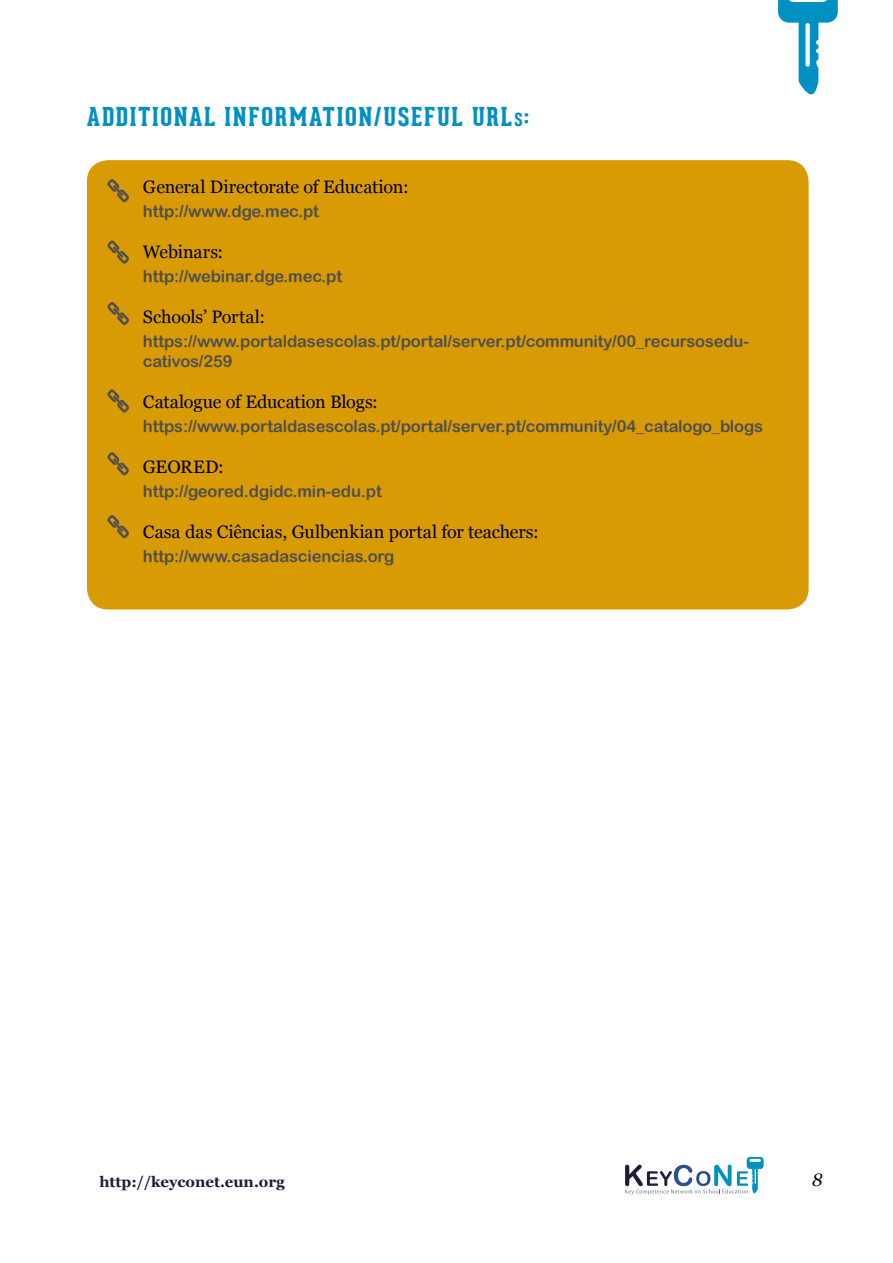
<style>
.page{position:relative;width:893px;height:1263px;background:#fff}
.page>*{position:absolute;margin:0;border:0;box-sizing:border-box;transform-origin:0 0}
.t1{font:800 25.5px "Geared Slab";letter-spacing:.055em;color:#0091c2}
.t2{font:18px "Georgia";letter-spacing:-.005em;color:#000}
.t3{font:italic 18px "Georgia";color:#000}
.t4{font:16.5px/19.8px "Arial Rounded MT Bold";letter-spacing:-.01em;color:#504e50}
.t5{font:700 15px "Georgia";color:#1d1c3b}
.s1{font-size:18px}
</style>
<div class="page">
<svg style="left:625px;top:1157px;width:139px;height:38px"></svg>
<svg style="left:778px;top:0;width:60px;height:94px"></svg>
<div style="left:87px;top:160px;width:722px;height:449px;background:#d99b03;border-radius:21px"></div>
<svg style="left:107px;top:179px;width:22px;height:23px"></svg>
<svg style="left:107px;top:240px;width:22px;height:24px"></svg>
<svg style="left:107px;top:302px;width:22px;height:23px"></svg>
<svg style="left:107px;top:389px;width:22px;height:24px"></svg>
<svg style="left:107px;top:452px;width:22px;height:24px"></svg>
<svg style="left:107px;top:515px;width:22px;height:23px"></svg>
<h1 class="t1" style="left:87px;top:102px;width:443px">ADDITIONAL INFORMATION/USEFUL URL<span class="s1">S</span>:</h1>
<p class="t2" style="left:143px;top:173px;width:267px">General Directorate of Education:</p>
<p class="t4" style="left:143px;top:201px;width:178px">http://www.dge.mec.pt</p>
<p class="t2" style="left:143px;top:238px;width:82px">Webinars:</p>
<p class="t4" style="left:143px;top:266px;width:201px">http://webinar.dge.mec.pt</p>
<p class="t2" style="left:143px;top:303px;width:124px">Schools’ Portal:</p>
<p class="t4" style="left:143px;top:331px;width:607px">https://www.portaldasescolas.pt/portal/server.pt/community/00_recursosedu&shy;cativos/259</p>
<p class="t2" style="left:143px;top:388px;width:236px">Catalogue of Education Blogs:</p>
<p class="t4" style="left:143px;top:416px;width:622px">https://www.portaldasescolas.pt/portal/server.pt/community/04_catalogo_blogs</p>
<p class="t2" style="left:143px;top:453px;width:82px">GEORED:</p>
<p class="t4" style="left:143px;top:481px;width:240px">http://geored.dgidc.min-edu.pt</p>
<p class="t2" style="left:143px;top:518px;width:397px">Casa das Ciências, Gulbenkian portal for teachers:</p>
<p class="t4" style="left:143px;top:546px;width:253px">http://www.casadasciencias.org</p>
<p class="t5" style="left:99px;top:1173px;width:187px">http://keyconet.eun.org</p>
<p class="t3" style="left:812px;top:1169px;width:12px">8</p>
</div>
